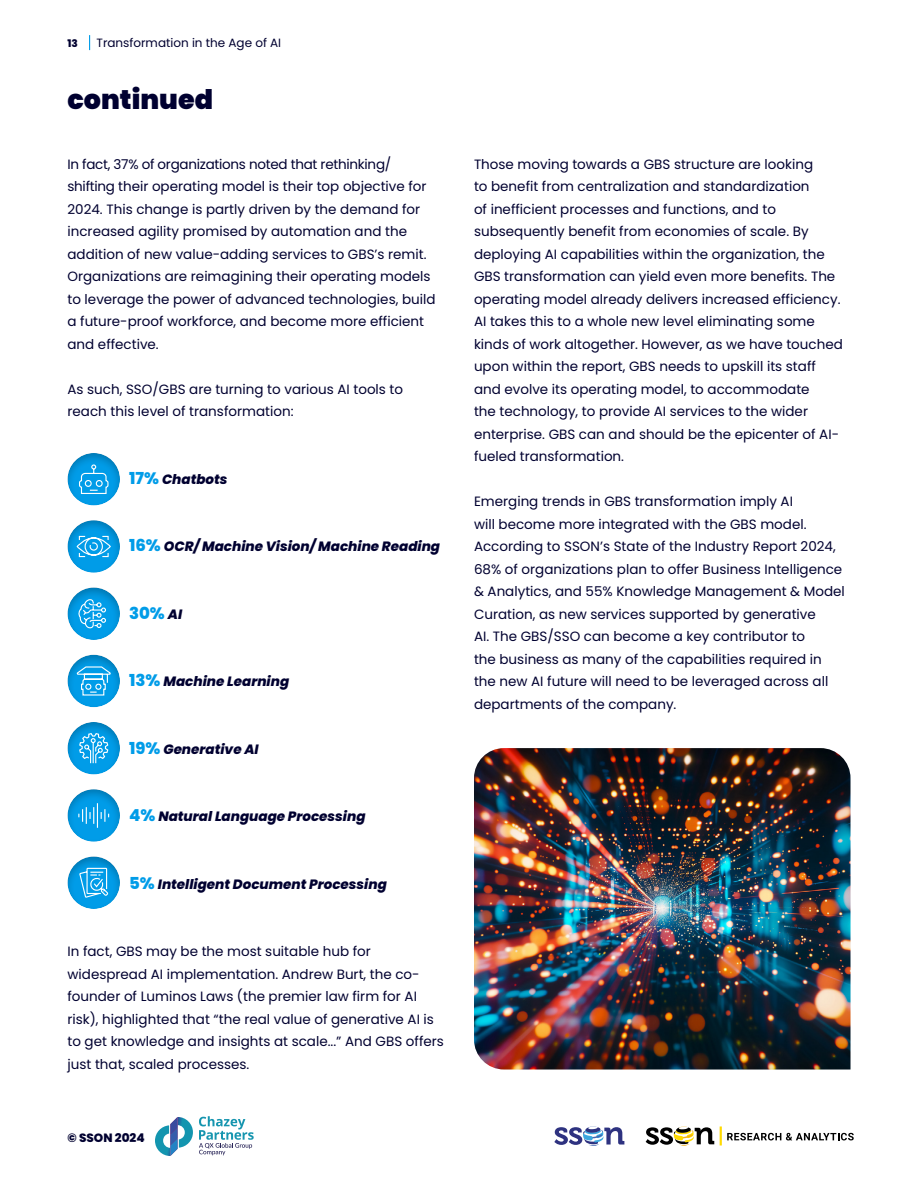
<style>
.page{position:relative;width:918px;height:1188px;background:#fff}
.page>*{position:absolute;margin:0;border:0;box-sizing:border-box;transform-origin:0 0}
.t1{font:900 27px "Poppins";color:#000030}
.t2{font:800 16.5px "Poppins";color:#009ce8}
.t3{font:13.5px/22.5px "Poppins";color:#000030}
.t4{font:italic 800 13.5px "Poppins";color:#000030}
.t5{font:12px "Poppins";color:#000030}
.t6{font:800 12px "Poppins";color:#000030}
.t7{font:800 10.5px "Poppins";color:#000030}
.s1{font-style:normal;font-size:16.5px;color:#009ce8}
.s2{font-style:italic;font-size:13.5px;color:#000030}
</style>
<div class="page">
<svg style="left:554px;top:1126px;width:70px;height:20px"></svg>
<svg style="left:646px;top:1126px;width:68px;height:20px"></svg>
<hr style="left:720px;top:1126px;width:2px;height:20px;background:#ffda00">
<svg style="left:727px;top:1133px;width:127px;height:7px"></svg>
<svg style="left:89px;top:35px;width:1px;height:15px"></svg>
<svg style="left:155px;top:1117px;width:38px;height:39px"></svg>
<svg style="left:199px;top:1116px;width:55px;height:39px"></svg>
<div style="left:55px;top:441px;width:80px;height:66px;background:#000;opacity:.25"></div>
<div style="left:55px;top:508px;width:80px;height:66px;background:#000;opacity:.25"></div>
<div style="left:55px;top:575px;width:80px;height:66px;background:#000;opacity:.25"></div>
<div style="left:55px;top:642px;width:80px;height:66px;background:#000;opacity:.25"></div>
<div style="left:55px;top:710px;width:80px;height:66px;background:#000;opacity:.25"></div>
<div style="left:55px;top:777px;width:80px;height:66px;background:#000;opacity:.25"></div>
<div style="left:55px;top:844px;width:80px;height:66px;background:#000;opacity:.25"></div>
<img style="left:474px;top:748px;width:376px;height:322px">
<svg style="left:78px;top:464px;width:31px;height:31px"></svg>
<svg style="left:76px;top:535px;width:35px;height:23px"></svg>
<svg style="left:78px;top:599px;width:29px;height:30px"></svg>
<svg style="left:76px;top:665px;width:36px;height:31px"></svg>
<svg style="left:78px;top:732px;width:31px;height:32px"></svg>
<svg style="left:78px;top:803px;width:31px;height:25px"></svg>
<svg style="left:79px;top:867px;width:30px;height:31px"></svg>
<p class="t5" style="left:97px;top:36px;width:186px">Transformation in the Age of AI</p>
<p class="t7" style="left:68px;top:38px;width:12px">13</p>
<h1 class="t1" style="left:68px;top:84px;width:147px">continued</h1>
<p class="t3" style="left:68px;top:153px;width:370px">In fact, 37% of organizations noted that rethinking/ shifting their operating model is their top objective for 2024. This change is partly driven by the demand for increased agility promised by automation and the addition of new value-adding services to GBS’s remit.<br>Organizations are reimagining their operating models to leverage the power of advanced technologies, build a future-proof workforce, and become more efficient and effective.</p>
<p class="t3" style="left:68px;top:378px;width:337px">As such, SSO/GBS are turning to various AI tools to reach this level of transformation:</p>
<p class="t4" style="left:129px;top:471px;width:100px"><span class="s1">17%</span> Chatbots</p>
<p class="t4" style="left:129px;top:539px;width:313px"><span class="s1">16%</span> OCR/ Machine Vision/ Machine Reading</p>
<p class="t2" style="left:129px;top:603px;width:55px">30% <span class="s2">AI</span></p>
<p class="t4" style="left:129px;top:674px;width:162px"><span class="s1">13%</span> Machine Learning</p>
<p class="t4" style="left:129px;top:741px;width:131px"><span class="s1">19%</span> Generative AI</p>
<p class="t4" style="left:129px;top:809px;width:238px"><span class="s1">4%</span> Natural Language Processing</p>
<p class="t4" style="left:129px;top:876px;width:259px"><span class="s1">5%</span> Intelligent Document Processing</p>
<p class="t3" style="left:68px;top:940px;width:378px">In fact, GBS may be the most suitable hub for widespread AI implementation. Andrew Burt, the co&shy;founder of Luminos Laws (the premier law firm for AI risk), highlighted that “the real value of generative AI is to get knowledge and insights at scale...” And GBS offers just that, scaled processes.</p>
<p class="t6" style="left:68px;top:1131px;width:79px">© SSON 2024</p>
<p class="t3" style="left:474px;top:153px;width:370px">Those moving towards a GBS structure are looking<br>to benefit from centralization and standardization<br>of inefficient processes and functions, and to subsequently benefit from economies of scale. By deploying AI capabilities within the organization, the GBS transformation can yield even more benefits. The operating model already delivers increased efficiency.<br>AI takes this to a whole new level eliminating some kinds of work altogether. However, as we have touched upon within the report, GBS needs to upskill its staff and evolve its operating model, to accommodate<br>the technology, to provide AI services to the wider enterprise. GBS can and should be the epicenter of AI&shy;fueled transformation.</p>
<p class="t3" style="left:474px;top:490px;width:372px">Emerging trends in GBS transformation imply AI<br>will become more integrated with the GBS model.<br>According to SSON’s State of the Industry Report 2024, 68% of organizations plan to offer Business Intelligence &amp; Analytics, and 55% Knowledge Management &amp; Model Curation, as new services supported by generative<br>AI. The GBS/SSO can become a key contributor to<br>the business as many of the capabilities required in the new AI future will need to be leveraged across all departments of the company.</p>
</div>
